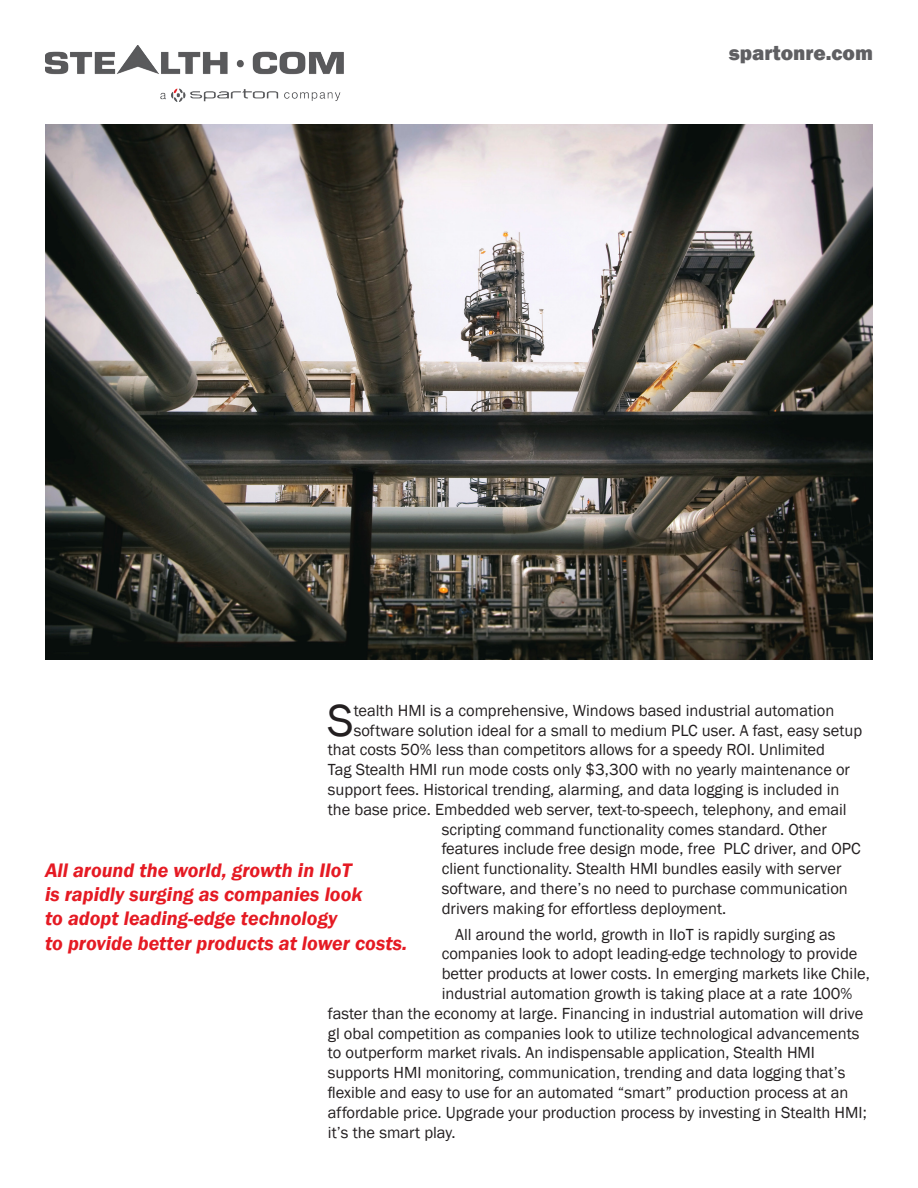
<style>
.page{position:relative;width:918px;height:1188px;background:#fff}
.page>*{position:absolute;margin:0;border:0;box-sizing:border-box;transform-origin:0 0}
.t1{font:46.2px "Franklin Gothic";color:#231f20}
.t2{font:800 21px "Franklin Gothic";color:#5f5f62}
.t3{font:italic 600 20.1px/24.2px "Franklin Gothic";color:#e51a23}
.t4{font:16.5px "Franklin Gothic";color:#231f20}
</style>
<div class="page">
<img style="left:45px;top:45px;width:298px;height:56px">
<img style="left:45px;top:124px;width:828px;height:536px">
<p class="t2" style="left:729px;top:39px;width:146px">spartonre.com</p>
<p class="t1" style="left:327px;top:691px;width:28px">S</p>
<p class="t4" style="left:354px;top:700px;width:482px">tealth HMI is a comprehensive, Windows based industrial automation</p>
<p class="t4" style="left:354px;top:720px;width:510px">software solution ideal for a small to medium PLC user. A fast, easy setup</p>
<p class="t4" style="left:328px;top:740px;width:499px">that costs 50% less than competitors allows for a speedy ROI. Unlimited</p>
<p class="t4" style="left:328px;top:759px;width:524px">Tag Stealth HMI run mode costs only $3,300 with no yearly maintenance or</p>
<p class="t4" style="left:328px;top:779px;width:513px">support fees. Historical trending, alarming, and data logging is included in</p>
<p class="t4" style="left:328px;top:799px;width:520px">the base price. Embedded web server, text-to-speech, telephony, and email</p>
<p class="t4" style="left:442px;top:819px;width:387px">scripting command functionality comes standard. Other</p>
<p class="t4" style="left:442px;top:839px;width:420px">features include free design mode, free PLC driver, and OPC</p>
<p class="t4" style="left:442px;top:858px;width:401px">client functionality. Stealth HMI bundles easily with server</p>
<p class="t4" style="left:442px;top:878px;width:408px">software, and there’s no need to purchase communication</p>
<p class="t4" style="left:442px;top:898px;width:286px">drivers making for effortless deployment.</p>
<p class="t4" style="left:455px;top:924px;width:382px">All around the world, growth in IIoT is rapidly surging as</p>
<p class="t4" style="left:442px;top:944px;width:417px">companies look to adopt leading-edge technology to provide</p>
<p class="t4" style="left:442px;top:963px;width:430px">better products at lower costs. In emerging markets like Chile,</p>
<p class="t4" style="left:442px;top:983px;width:412px">industrial automation growth is taking place at a rate 100%</p>
<p class="t4" style="left:328px;top:1003px;width:537px">faster than the economy at large. Financing in industrial automation will drive</p>
<p class="t4" style="left:328px;top:1023px;width:533px">gl obal competition as companies look to utilize technological advancements</p>
<p class="t4" style="left:328px;top:1043px;width:489px">to outperform market rivals. An indispensable application, Stealth HMI</p>
<p class="t4" style="left:328px;top:1062px;width:519px">supports HMI monitoring, communication, trending and data logging that’s</p>
<p class="t4" style="left:328px;top:1082px;width:522px">flexible and easy to use for an automated “smart” production process at an</p>
<p class="t4" style="left:328px;top:1102px;width:540px">affordable price. Upgrade your production process by investing in Stealth HMI;</p>
<p class="t4" style="left:328px;top:1122px;width:129px">it’s the smart play.</p>
<p class="t3" style="left:45px;top:858px;width:364px">All around the world, growth in IIoT<br>is rapidly surging as companies look<br>to adopt leading-edge technology<br>to provide better products at lower costs.</p>
</div>
